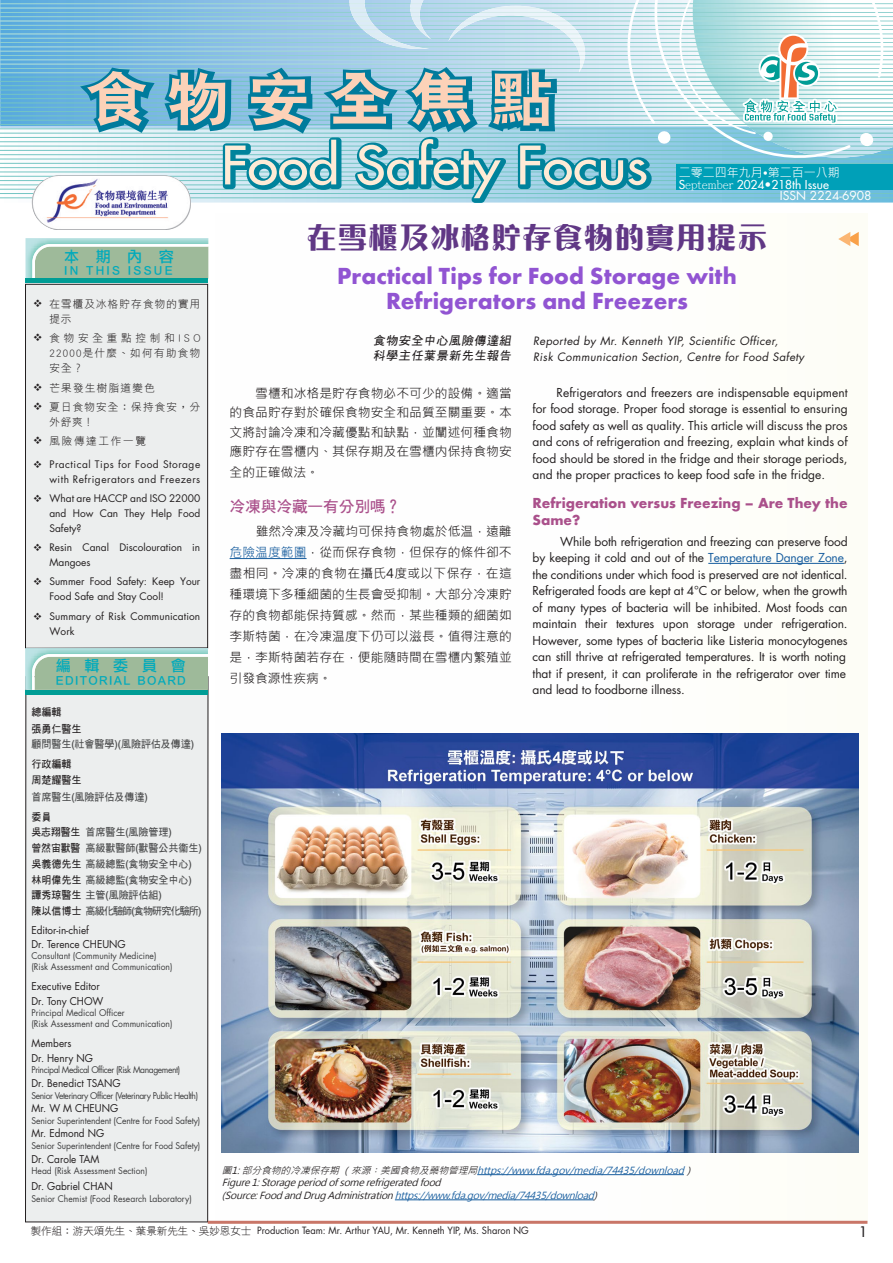
<style>
.page{position:relative;width:893px;height:1263px;background:#fff}
.page>*{position:absolute;margin:0;border:0;box-sizing:border-box;transform-origin:0 0}
.C_title_L{font:800 30px "M Gentle HK";letter-spacing:.025em;color:#603785}
.E_title_L{font:700 24px "Futura T";color:#9154d2}
.text{font:15.75px "DF Hei Bd HKP BF";letter-spacing:-.01em;color:#aa508b}
.段落樣式1{font:700 15px/16.5px "Futura T";color:#aa508b}
.本期內容C{font:15px "DF Li Hei Md HK BF";letter-spacing:.91em;color:#00aabc}
.t1{font:500 14.25px "Futura";color:#231f20}
.text-2{font:12.75px/21px "Microsoft Jheng Hei";letter-spacing:.005em;color:#231f20;text-align:justify}
.段落樣式1-2{font:12px/16.5px "Futura";letter-spacing:-.01em;color:#231f20}
.etext{font:12px/16.5px "Futura";color:#231f20;text-align:justify}
.t2{font:500 12px "Futura";color:#fff}
.C_reporter{font:12px "DF Hei Bd HKP BF";color:#231f20}
.本期內容C-2{font:12px "DF Li Hei Md HK BF";letter-spacing:.125em;color:#00aabc}
.t3{font:12px "Microsoft Jheng Hei";color:#fff}
.t4{font:12px "Futura";color:#fff}
.本期內容C-3{font:12px "DF Li Hei Md HK BF";letter-spacing:.2em;color:#00aabc}
.E_reporter{font:11.25px "Futura";color:#231f20}
.t5{font:10.5px "Futura";color:#231f20;scale:.95 1}
.t6{font:10.5px "DF Hei Bd HKP BF";color:#4b4c4d;scale:.95 1}
.issue_text{font:10.5px/15px "DF Hei Lt HKP BF";letter-spacing:.13em;color:#231f20}
.t7{font:10.5px "DF Hei Bd HKP BF";color:#231f20;scale:.95 1}
.t8{font:10.5px "DF Hei Bd HKP BF";letter-spacing:-.08em;color:#4b4c4d;scale:.95 1}
.issue_text-2{font:10.5px "DF Hei Lt HKP BF";letter-spacing:.17em;color:#231f20}
.issue_text-3{font:10.2px/15px "Futura";color:#231f20}
.issue_text-4{font:10.2px/15px "Futura";letter-spacing:.05em;color:#231f20;text-align:right}
._7_5中圖註解{font:italic 9.75px "Microsoft Jheng Hei";color:#175d9e}
._7_5中圖註解-2{font:9.75px "Futura";color:#231f20;scale:.95 1}
._7_5中圖註解-3{font:italic 9.75px "Microsoft Jheng Hei";color:#231f20}
.t9{font:9px "Futura";color:#3e3e3f;scale:.95 1}
.t10{font:9px "Futura";letter-spacing:-.05em;color:#3e3e3f;scale:.95 1}
.s1{color:#231f20}
.s2{font-family:"Adobe Ming Std";font-weight:300}
.s3{color:#175d9e}
.s4{font-family:"DF Hei Lt HKP BF";font-size:10.5px}
</style>
<div class="page">
<svg style="left:0;top:0;width:893px;height:203px;background:#a3cedb"></svg>
<img style="left:32px;top:175px;width:159px;height:55px">
<img style="left:26px;top:238px;width:182px;height:41px">
<svg style="left:32px;top:244px;width:176px;height:35px;background:#a2bfa3"></svg>
<hr style="left:26px;top:279px;width:182px;height:4px;background:#009d95">
<div style="left:26px;top:284px;width:182px;height:364px;background:#eceeee"></div>
<div style="left:25px;top:284px;width:183px;height:364px;border:1px solid #231f20"></div>
<div style="left:26px;top:677px;width:182px;height:545px;background:#eceeee"></div>
<div style="left:25px;top:676px;width:183px;height:546px;border:1px solid #231f20"></div>
<img style="left:25px;top:648px;width:183px;height:42px">
<svg style="left:32px;top:654px;width:176px;height:36px;background:#a7c0a4"></svg>
<hr style="left:25px;top:690px;width:183px;height:4px;background:#009d95">
<hr style="left:208px;top:1221px;width:659px;height:3px;background:#c97668">
<div style="left:676px;top:165px;width:217px;height:25px;background:#00a0b8"></div>
<img style="left:222px;top:734px;width:637px;height:418px">
<svg style="left:838px;top:232px;width:21px;height:14px"></svg>
<hr style="left:230px;top:558px;width:77px;height:1px;background:#175d9e">
<hr style="left:477px;top:1174px;width:207px;height:1px;background:#175d9e">
<hr style="left:395px;top:1199px;width:199px;height:1px;background:#175d9e">
<hr style="left:708px;top:563px;width:136px;height:1px;background:#175d9e">
<p class="本期內容C" style="left:64px;top:249px;width:111px">本期內容</p>
<p class="本期內容C-3" style="left:64px;top:265px;width:110px">IN THIS ISSUE</p>
<p class="issue_text" style="left:49px;top:296px;width:152px;text-indent:-16px">❖ 在雪櫃及冰格貯存食物的實用提示</p>
<p class="issue_text" style="left:49px;top:331px;width:152px;text-align:justify;text-indent:-16px">❖ 食物安全重點控制和ISO 22000是什麼、如何有助食物安全？</p>
<p class="issue_text" style="left:33px;top:380px;width:123px">❖ 芒果發生樹脂道變色</p>
<p class="issue_text" style="left:49px;top:399px;width:152px;text-indent:-16px">❖ 夏日食物安全：保持食安，分外舒爽！</p>
<p class="issue_text-2" style="left:33px;top:436px;width:114px">❖ 風險傳達工作一覽</p>
<p class="issue_text-4" style="left:33px;top:456px;width:169px">❖ Practical Tips for Food Storage with Refrigerators and Freezers</p>
<p class="issue_text-3" style="left:49px;top:491px;width:152px;text-align:justify;text-indent:-16px">❖ What are HACCP and ISO 22000 and How Can They Help Food Safety?</p>
<p class="issue_text-3" style="left:49px;top:540px;width:152px;text-indent:-16px">❖ Resin Canal Discolouration in<br>Mangoes</p>
<p class="issue_text-3" style="left:49px;top:574px;width:152px;text-indent:-16px">❖ Summer Food Safety: Keep Your<br>Food Safe and Stay Cool!</p>
<p class="issue_text-3" style="left:49px;top:608px;width:152px;text-indent:-16px">❖ Summary of Risk Communication<br>Work</p>
<p class="本期內容C" style="left:56px;top:658px;width:131px">編輯委員會</p>
<p class="本期內容C-2" style="left:56px;top:674px;width:131px">EDITORIAL BOARD</p>
<p class="t7" style="left:32px;top:707px;width:33px">總編輯</p>
<p class="t7" style="left:32px;top:723px;width:54px">張勇仁醫生</p>
<p class="t6" style="left:32px;top:738px;width:173px">顧問醫生(社會醫學)(風險評估及傳達)</p>
<p class="t7" style="left:32px;top:758px;width:44px">行政編輯</p>
<p class="t7" style="left:32px;top:775px;width:54px">周楚耀醫生</p>
<p class="t6" style="left:32px;top:791px;width:124px">首席醫生(風險評估及傳達)</p>
<p class="t7" style="left:32px;top:812px;width:23px">委員</p>
<p class="t6" style="left:32px;top:827px;width:149px"><span class="s1">吳志翔醫生</span>首席醫生(風險管理)</p>
<p class="t6" style="left:32px;top:842px;width:181px"><span class="s1">曾然宙獸醫</span>高級獸醫師(獸醫公共衞生)</p>
<p class="t6" style="left:32px;top:858px;width:170px"><span class="s1">吳義德先生</span>高級總監(食物安全中心)</p>
<p class="t6" style="left:32px;top:874px;width:170px"><span class="s1">林明偉先生</span>高級總監(食物安全中心)</p>
<p class="t6" style="left:32px;top:890px;width:139px"><span class="s1">譚秀琼醫生</span>主管(風險評估組)</p>
<p class="t8" style="left:32px;top:906px;width:180px"><span class="s1">陳以信博士</span>高級化驗師(食物研究化驗所)</p>
<p class="t5" style="left:32px;top:923px;width:62px">Editor-in-chief</p>
<p class="t5" style="left:32px;top:937px;width:101px">Dr. Terence CHEUNG</p>
<p class="t9" style="left:32px;top:950px;width:133px">Consultant (Community Medicine)</p>
<p class="t9" style="left:32px;top:961px;width:150px">(Risk Assessment and Communication)</p>
<p class="t5" style="left:32px;top:979px;width:73px">Executive Editor</p>
<p class="t5" style="left:32px;top:994px;width:77px">Dr. Tony CHOW</p>
<p class="t9" style="left:32px;top:1007px;width:100px">Principal Medical Officer</p>
<p class="t9" style="left:32px;top:1018px;width:150px">(Risk Assessment and Communication)</p>
<p class="t5" style="left:32px;top:1036px;width:44px">Members</p>
<p class="t5" style="left:32px;top:1051px;width:66px">Dr. Henry NG</p>
<p class="t10" style="left:32px;top:1064px;width:158px">Principal Medical Officer (Risk Management)</p>
<p class="t5" style="left:32px;top:1076px;width:95px">Dr. Benedict TSANG</p>
<p class="t10" style="left:32px;top:1089px;width:177px">Senior Veterinary Officer (Veterinary Public Health)</p>
<p class="t5" style="left:32px;top:1101px;width:93px">Mr. W M CHEUNG</p>
<p class="t9" style="left:32px;top:1115px;width:179px">Senior Superintendent (Centre for Food Safety)</p>
<p class="t5" style="left:32px;top:1127px;width:78px">Mr. Edmond NG</p>
<p class="t9" style="left:32px;top:1140px;width:179px">Senior Superintendent (Centre for Food Safety)</p>
<p class="t5" style="left:32px;top:1152px;width:73px">Dr. Carole TAM</p>
<p class="t9" style="left:32px;top:1165px;width:124px">Head (Risk Assessment Section)</p>
<p class="t5" style="left:32px;top:1179px;width:87px">Dr. Gabriel CHAN</p>
<p class="t9" style="left:32px;top:1193px;width:170px">Senior Chemist (Food Research Laboratory)</p>
<p class="t3" style="left:679px;top:165px;width:163px">二零二四年九月•第二百一八期</p>
<p class="t2" style="left:679px;top:177px;width:152px">S<span class="s2">eptember</span> 2024•218th Issue</p>
<p class="t4" style="left:780px;top:188px;width:93px">ISSN 2224-6908</p>
<p class="C_title_L" style="left:307px;top:218px;width:462px">在雪櫃及冰格貯存食物的實用提示</p>
<p class="E_title_L" style="left:337px;top:261px;width:401px">Practical Tips for Food Storage with</p>
<p class="E_title_L" style="left:386px;top:287px;width:303px">Refrigerators and Freezers</p>
<p class="C_reporter" style="left:373px;top:334px;width:141px">食物安全中心風險傳達組</p>
<p class="C_reporter" style="left:373px;top:349px;width:141px">科學主任葉景新先生報告</p>
<p class="text-2" style="left:230px;top:383px;width:284px;line-height:19.5px;text-indent:26px">雪櫃和冰格是貯存食物必不可少的設備。適當的食品貯存對於確保食物安全和品質至關重要。本文將討論冷凍和冷藏優點和缺點，並闡述何種食物應貯存在雪櫃内、其保存期及在雪櫃内保持食物安</p>
<p class="text-2" style="left:230px;top:462px;width:91px">全的正確做法。</p>
<p class="text" style="left:230px;top:498px;width:173px">冷凍與冷藏—有分別嗎？</p>
<p class="text-2" style="left:230px;top:521px;width:284px;text-indent:26px">雖然冷凍及冷藏均可保持食物處於低温，遠離<span class="s3">危險温度範圍</span>，從而保存食物，但保存的條件卻不盡相同。冷凍的食物在攝氏4度或以下保存，在這種環境下多種細菌的生長會受抑制。大部分冷凍貯存的食物都能保持質感。然而，某些種類的細菌如李斯特菌，在冷凍温度下仍可以滋長。值得注意的是，李斯特菌若存在，便能隨時間在雪櫃内繁殖並引發食源性疾病。</p>
<p class="E_reporter" style="left:533px;top:333px;width:249px">Reported by Mr. Kenneth YIP, Scientific Officer,</p>
<p class="E_reporter" style="left:533px;top:350px;width:272px">Risk Communication Section, Centre for Food Safety</p>
<p class="etext" style="left:533px;top:384px;width:317px;text-indent:24px">Refrigerators and freezers are indispensable equipment for food storage. Proper food storage is essential to ensuring food safety as well as quality. This article will discuss the pros and cons of refrigeration and freezing, explain what kinds of food should be stored in the fridge and their storage periods, and the proper practices to keep food safe in the fridge.</p>
<p class="段落樣式1" style="left:533px;top:495px;width:316px">Refrigeration versus Freezing – Are They the<br>Same?</p>
<p class="段落樣式1-2" style="left:533px;top:533px;width:317px;text-indent:27px">While both refrigeration and freezing can preserve food by keeping it cold and out of the <span class="s3">Temperature Danger Zone</span>, the conditions under which food is preserved are not identical.<br>Refrigerated foods are kept at 4°C or below, when the growth of many types of bacteria will be inhibited. Most foods can maintain their textures upon storage under refrigeration.<br>However, some types of bacteria like Listeria monocytogenes can still thrive at refrigerated temperatures. It is worth noting that if present, it can proliferate in the refrigerator over time and lead to foodborne illness.</p>
<p class="_7_5中圖註解" style="left:222px;top:1164px;width:476px"><span class="s1">圖1: 部分食物的冷凍保存期（來源︰美國食物及藥物管理局</span>https://www.fda.gov/media/74435/download<span class="s1">）</span></p>
<p class="_7_5中圖註解-3" style="left:222px;top:1177px;width:224px">Figure 1: Storage period of some refrigerated food</p>
<p class="_7_5中圖註解" style="left:222px;top:1189px;width:380px"><span class="s1">(Source: Food and Drug Administration</span> https://www.fda.gov/media/74435/download<span class="s1">)</span></p>
<p class="_7_5中圖註解-2" style="left:31px;top:1224px;width:526px"><span class="s4">製作組：游天頌先生、葉景新先生、吳妙恩女士</span> Production Team: Mr. Arthur YAU, Mr. Kenneth YIP, Ms. Sharon NG</p>
<p class="t1" style="left:859px;top:1223px;width:10px">1</p>
</div>
